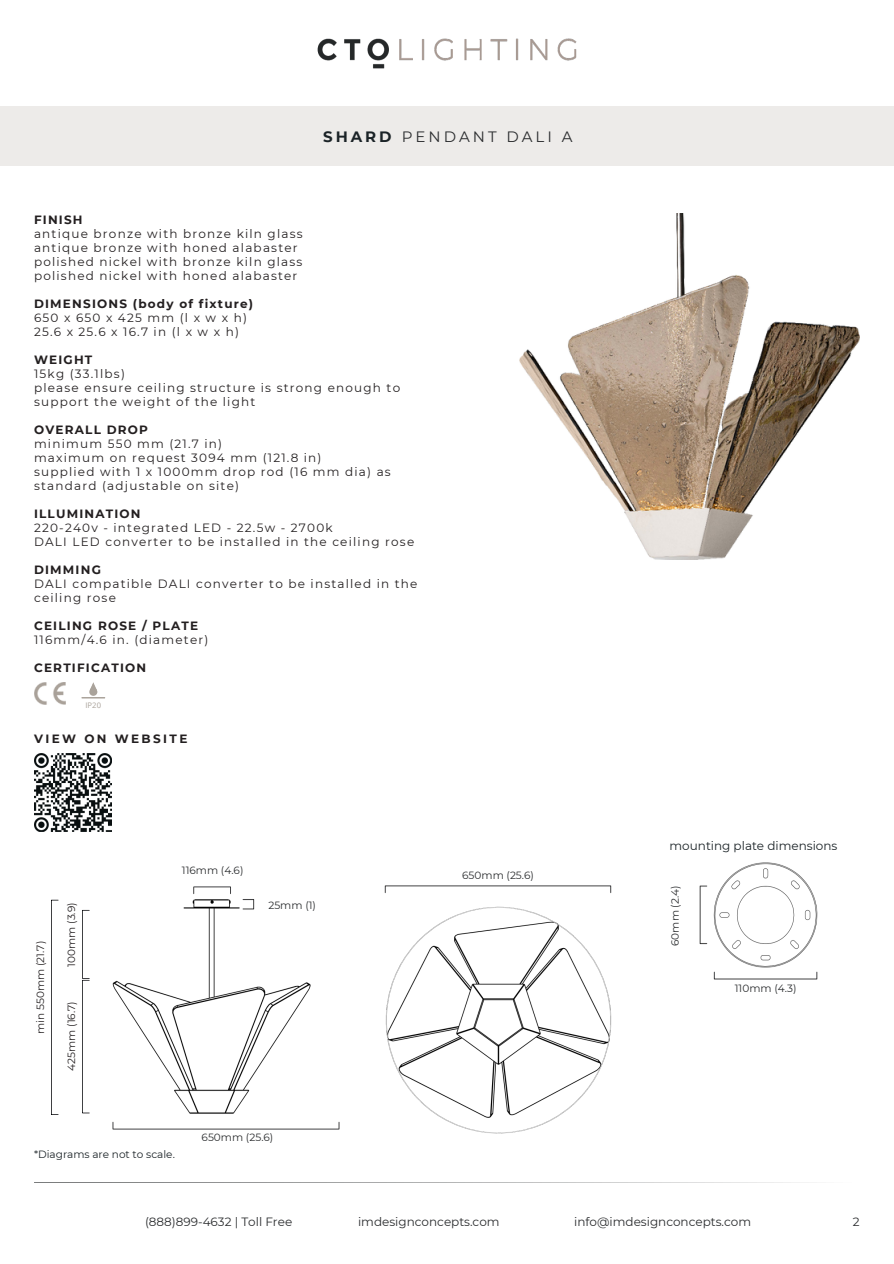
<style>
.page{position:relative;width:894px;height:1264px;background:#fff}
.page>*{position:absolute;margin:0;border:0;box-sizing:border-box;transform-origin:0 0}
.t1{font:15px "Montserrat";letter-spacing:.2em;color:#2a2c2e}
.t2{font:12px/14px "Montserrat";letter-spacing:.1em;color:#231f20}
.t3{font:12px "Montserrat";color:#2a2c2e}
.t4{font:12px "Montserrat";color:#1b2327}
.t5{font:700 12px "Montserrat";letter-spacing:.2em;color:#231f20}
.t6{font:700 12px "Montserrat";letter-spacing:.1em;color:#231f20}
.t7{font:10.5px "Montserrat";color:#2a2c2e}
.t8{font:10.5px "Montserrat";color:#231f20}
.t9{font:10.5px "Montserrat";color:#1b2327}
.t10{font:7.65px "Open Sans";color:#aaa39b}
.s1{font-weight:700;color:#1b2327}
.s2{font-weight:700}
</style>
<div class="page">
<div style="left:0;top:106px;width:893px;height:60px;background:#edebe9"></div>
<hr style="left:34px;top:1182px;width:825px;height:1px;background:#252829">
<img style="left:317px;top:38px;width:260px;height:31px">
<img style="left:34px;top:682px;width:32px;height:23px">
<svg style="left:81px;top:682px;width:24px;height:16px"></svg>
<img style="left:519px;top:214px;width:340px;height:345px">
<svg style="left:51px;top:899px;width:7px;height:215px"></svg>
<svg style="left:82px;top:909px;width:8px;height:204px"></svg>
<img style="left:34px;top:753px;width:78px;height:78px">
<img style="left:112px;top:886px;width:228px;height:244px">
<img style="left:384px;top:885px;width:228px;height:249px">
<img style="left:699px;top:862px;width:119px;height:118px">
<h4 class="t1" style="left:323px;top:127px;width:251px"><span class="s1">SHARD</span> PENDANT DALI A</h4>
<h2 class="t2" style="left:34px;top:212px;width:270px"><span class="s2">FINISH<br></span>antique bronze with bronze kiln glass antique bronze with honed alabaster polished nickel with bronze kiln glass</h2>
<p class="t2" style="left:34px;top:268px;width:265px">polished nickel with honed alabaster</p>
<p class="t2" style="left:34px;top:296px;width:221px"><span class="s2">DIMENSIONS (body of fixture)<br></span>650x650x425mm(lxwxh)<br>25.6 x 25.6 x 16.7 in (l x w x h)</p>
<p class="t2" style="left:34px;top:352px;width:367px"><span class="s2">WEIGHT<br></span>15kg (33.1lbs)<br>please ensure ceiling structure is strong enough to support the weight of the light</p>
<p class="t2" style="left:34px;top:422px;width:358px"><span class="s2">OVERALL DROP<br></span>minimum 550 mm (21.7 in)<br>maximum on request 3094 mm (121.8 in)<br>supplied with 1 x 1000mm drop rod (16 mm dia) as standard (adjustable on site)</p>
<h2 class="t2" style="left:34px;top:506px;width:381px"><span class="s2">ILLUMINATION<br></span>220-240v - integrated LED - 22.5w - 2700k<br>DALI LED converter to be installed in the ceiling rose</h2>
<p class="t2" style="left:34px;top:562px;width:385px"><span class="s2">DIMMING<br></span>DALI compatible DALI converter to be installed in the ceiling rose</p>
<h4 class="t2" style="left:34px;top:618px;width:176px"><span class="s2">CEILING ROSE / PLATE<br></span>116mm/4.6 in. (diameter)</h4>
<h4 class="t6" style="left:34px;top:660px;width:114px">CERTIFICATION</h4>
<h4 class="t10" style="left:85px;top:699px;width:17px">IP20</h4>
<h3 class="t5" style="left:34px;top:731px;width:155px">VIEW ON WEBSITE</h3>
<h3 class="t8" style="left:34px;top:1033px;width:94px;rotate:-90deg">min 550mm (21.7)</h3>
<h3 class="t8" style="left:65px;top:966px;width:66px;rotate:-90deg">100mm (3.9)</h3>
<h3 class="t8" style="left:65px;top:1070px;width:71px;rotate:-90deg">425mm (16.7)</h3>
<p class="t7" style="left:182px;top:864px;width:63px">116mm (4.6)</p>
<h4 class="t7" style="left:268px;top:898px;width:49px">25mm (1)</h4>
<h3 class="t7" style="left:201px;top:1131px;width:73px">650mm (25.6)</h3>
<h4 class="t9" style="left:34px;top:1148px;width:142px">*Diagrams are not to scale.</h4>
<h3 class="t3" style="left:145px;top:1214px;width:149px">(888)899-4632 | Toll Free</h3>
<p class="t7" style="left:462px;top:868px;width:73px">650mm (25.6)</p>
<p class="t4" style="left:669px;top:838px;width:169px">mounting plate dimensions</p>
<p class="t7" style="left:668px;top:945px;width:62px;rotate:-90deg">60mm (2.4)</p>
<h4 class="t7" style="left:734px;top:982px;width:63px">110mm (4.3)</h4>
<h4 class="t3" style="left:358px;top:1214px;width:143px">imdesignconcepts.com</h4>
<h4 class="t3" style="left:574px;top:1214px;width:178px">info@imdesignconcepts.com</h4>
<h4 class="t3" style="left:852px;top:1214px;width:8px">2</h4>
</div>
